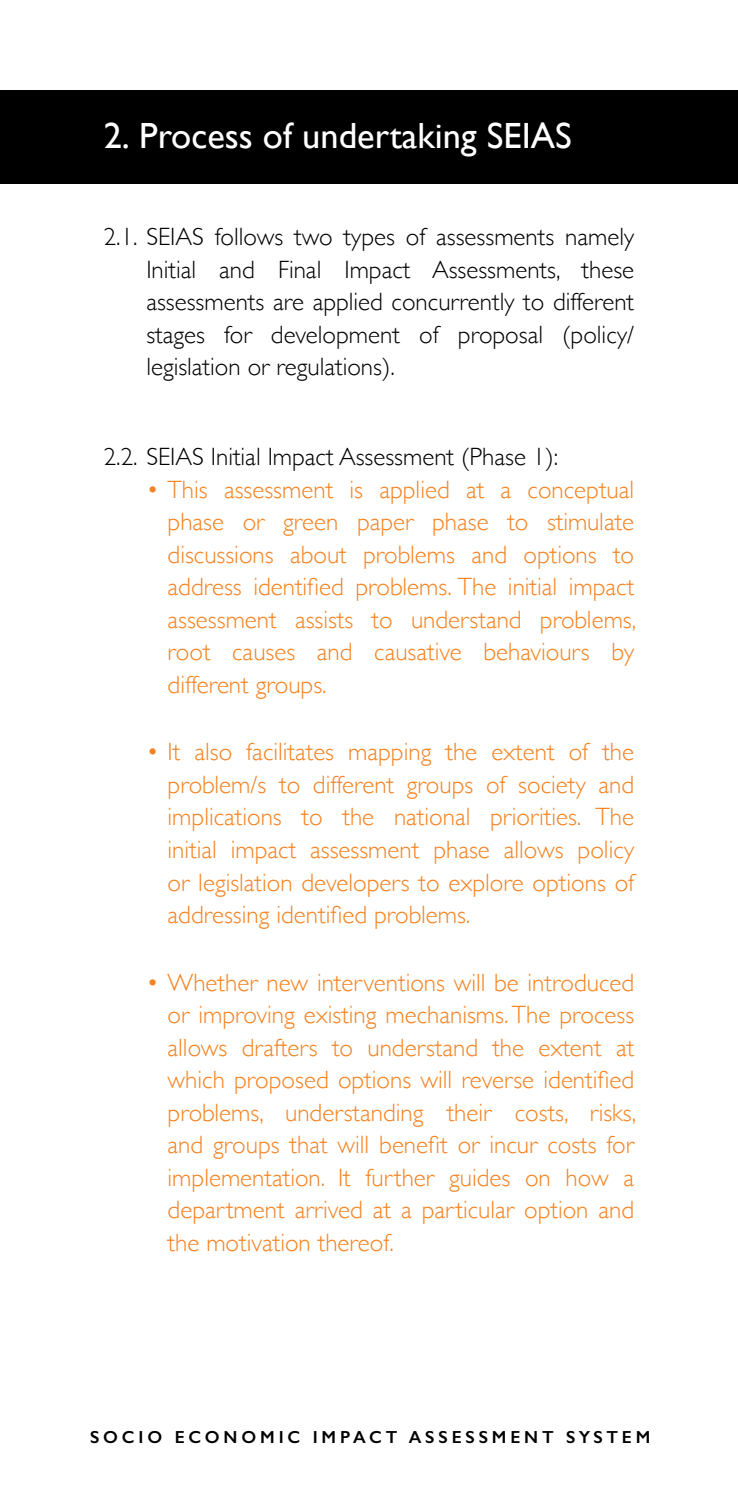
<style>
.page{position:relative;width:738px;height:1489px;background:#fff}
.page>*{position:absolute;margin:0;border:0;box-sizing:border-box;transform-origin:0 0}
.t1{font:36.5px "Gill Sans";color:#fff}
.t2{font:300 25px/32.5px "Gill Sans";color:#f58220;text-align:justify}
.t3{font:300 25px/32.5px "Gill Sans";color:#000;text-align:justify}
.t4{font:600 17.5px "Gill Sans";letter-spacing:.22em;color:#000}
</style>
<div class="page">
<div style="left:0;top:90px;width:737px;height:93px;background:#000"></div>
<h1 class="t1" style="left:104px;top:114px;width:469px">2. Process of undertaking SEIAS</h1>
<p class="t3" style="left:146px;top:219px;width:489px;text-indent:-43px">2.1. SEIAS follows two types of assessments namely Initial and Final Impact Assessments, these assessments are applied concurrently to different stages for development of proposal (policy/ legislation or regulations).</p>
<p class="t3" style="left:104px;top:439px;width:456px">2.2. SEIAS Initial Impact Assessment (Phase 1):</p>
<p class="t2" style="left:167px;top:472px;width:470px;text-indent:-21px">• This assessment is applied at a conceptual phase or green paper phase to stimulate discussions about problems and options to address identified problems. The initial impact assessment assists to understand problems, root causes and causative behaviours by different groups.</p>
<p class="t2" style="left:167px;top:734px;width:468px;text-indent:-21px">• It also facilitates mapping the extent of the problem/s to different groups of society and implications to the national priorities. The initial impact assessment phase allows policy or legislation developers to explore options of addressing identified problems.</p>
<p class="t2" style="left:167px;top:964px;width:470px;text-indent:-21px">• Whether new interventions will be introduced or improving existing mechanisms. The process allows drafters to understand the extent at which proposed options will reverse identified problems, understanding their costs, risks, and groups that will benefit or incur costs for implementation. It further guides on how a department arrived at a particular option and the motivation thereof.</p>
<p class="t4" style="left:90px;top:1426px;width:561px">SOCIO ECONOMIC IMPACT ASSESSMENT SYSTEM</p>
</div>
